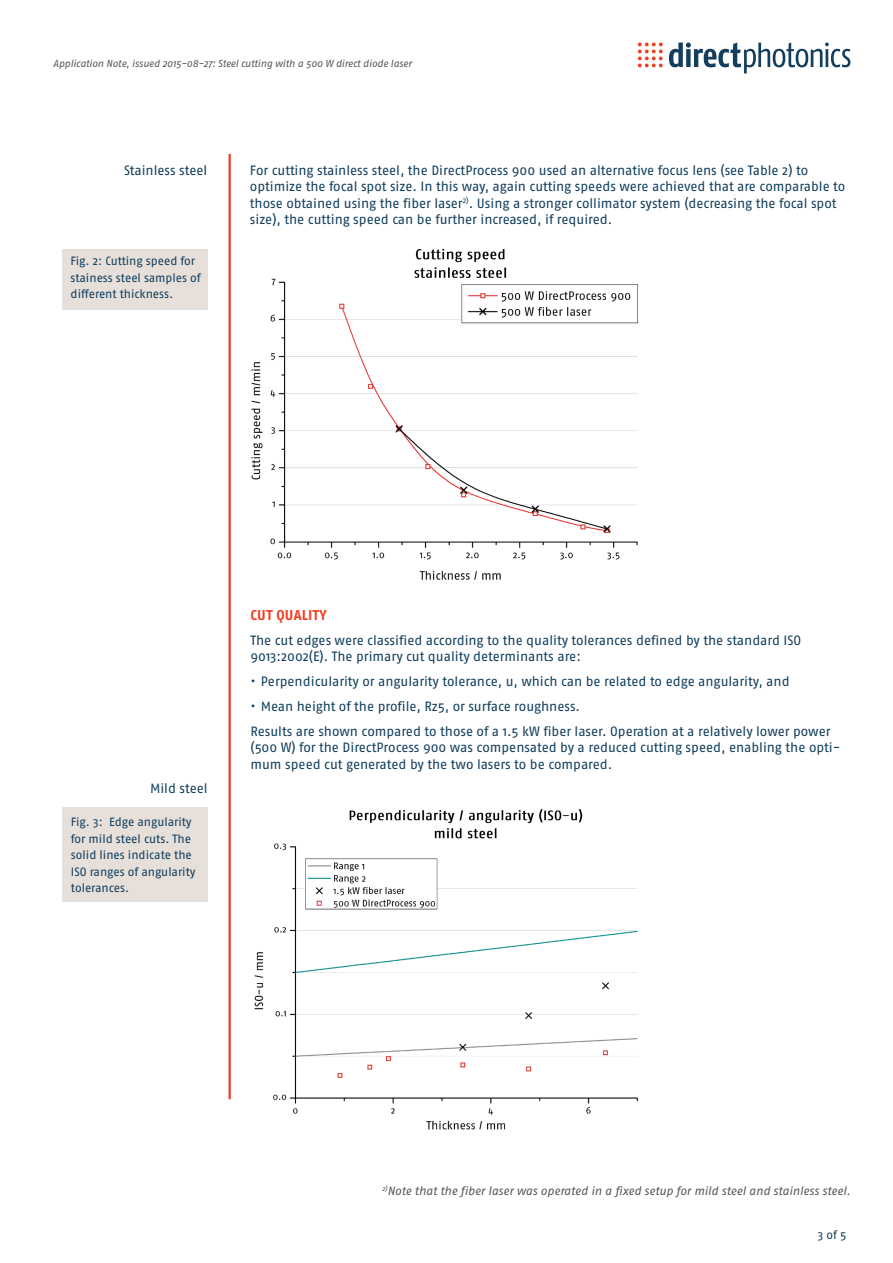
<style>
.page{position:relative;width:893px;height:1263px;background:#fff}
.page>*{position:absolute;margin:0;border:0;box-sizing:border-box;transform-origin:0 0}
.titre_2{font:700 14.25px "Fago OT";letter-spacing:.01em;color:#ef3e22}
.texte_courant{font:13.5px/16.5px "Fago OT";letter-spacing:-.005em;color:#113e5d}
.texte_courant-2{font:12px/16.5px "Fago OT";color:#113e5d}
.légende{font:italic 12px "Fago OT";letter-spacing:-.005em;color:#57585a}
.légende-2{font:italic 10.2px "Fago OT";letter-spacing:-.01em;color:#57585a}
</style>
<div class="page">
<img style="left:254px;top:809px;width:384px;height:321px">
<img style="left:251px;top:248px;width:387px;height:332px">
<svg style="left:669px;top:43px;width:181px;height:30px"></svg>
<svg style="left:638px;top:43px;width:25px;height:24px"></svg>
<hr style="left:229px;top:154px;width:2px;height:945px;background:#ef3e22">
<div style="left:62px;top:249px;width:145px;height:61px;background:#e6dfda"></div>
<div style="left:62px;top:807px;width:146px;height:94px;background:#e6dfda"></div>
<p class="légende-2" style="left:53px;top:58px;width:360px">Application Note, issued 2015-08-27: Steel cutting with a 500 W direct diode laser</p>
<p class="texte_courant" style="left:124px;top:162px;width:85px">Stainless steel</p>
<p class="texte_courant-2" style="left:71px;top:253px;width:132px">Fig. 2: Cutting speed for stainess steel samples of different thickness.</p>
<p class="texte_courant" style="left:250px;top:162px;width:597px">For cutting stainless steel, the DirectProcess 900 used an alternative focus lens (see Table 2) to optimize the focal spot size. In this way, again cutting speeds were achieved that are comparable to those obtained using the fiber laser<sup>2)</sup>. Using a stronger collimator system (decreasing the focal spot size), the cutting speed can be further increased, if required.</p>
<p class="texte_courant" style="left:150px;top:780px;width:59px">Mild steel</p>
<p class="texte_courant-2" style="left:71px;top:814px;width:126px">Fig. 3: Edge angularity for mild steel cuts. The solid lines indicate the<br>ISO ranges of angularity tolerances.</p>
<p class="titre_2" style="left:251px;top:606px;width:78px">CUT QUALITY</p>
<p class="texte_courant" style="left:250px;top:632px;width:552px">The cut edges were classified according to the quality tolerances defined by the standard ISO<br>9013:2002(E). The primary cut quality determinants are:</p>
<p class="texte_courant" style="left:250px;top:673px;width:541px">• Perpendicularity or angularity tolerance, u, which can be related to edge angularity, and</p>
<p class="texte_courant" style="left:250px;top:698px;width:331px">• Mean height of the profile, Rz5, or surface roughness.</p>
<p class="texte_courant" style="left:250px;top:723px;width:591px">Results are shown compared to those of a 1.5 kW fiber laser. Operation at a relatively lower power (500 W) for the DirectProcess 900 was compensated by a reduced cutting speed, enabling the opti&shy;mum speed cut generated by the two lasers to be compared.</p>
<p class="légende" style="left:382px;top:1183px;width:470px"><sup>2)</sup>Note that the fiber laser was operated in a fixed setup for mild steel and stainless steel.</p>
<p class="texte_courant-2" style="left:818px;top:1226px;width:30px">3 of 5</p>
</div>
